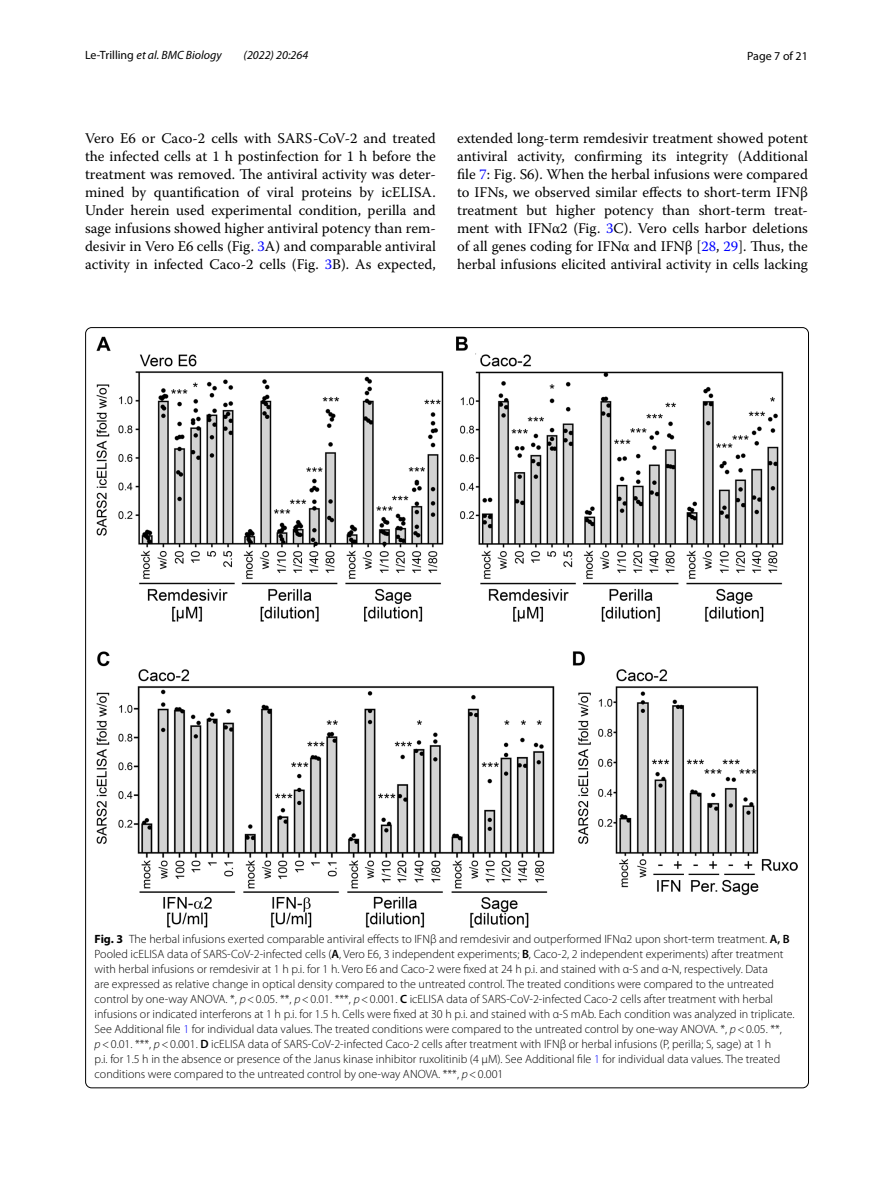
<style>
.page{position:relative;width:893px;height:1187px;background:#fff}
.page>*{position:absolute;margin:0;border:0;box-sizing:border-box;transform-origin:0 0}
.t1{font:14.7px/18px "Warnock Pro";color:#000;text-align:justify}
.t2{font:300 12px/15px "Myriad Pro";color:#000}
.t3{font:italic 12px "Myriad Pro";color:#000}
.t4{font:12px "Myriad Pro";color:#000}
.s1{font-style:normal}
.s2{color:#00f}
.s3{font-weight:700}
.s4{font-weight:600}
.s5{font-style:italic}
</style>
<div class="page">
<img style="left:97px;top:336px;width:700px;height:591px">
<p class="t3" style="left:85px;top:48px;width:138px"><span class="s1">Le‑Trilling</span> et al. BMC Biology</p>
<p class="t3" style="left:244px;top:48px;width:66px">(2022) 20:264</p>
<p class="t4" style="left:747px;top:48px;width:62px">Page 7 of 21</p>
<p class="t1" style="left:85px;top:128px;width:352px">Vero E6 or Caco-2 cells with SARS-CoV-2 and treated the infected cells at 1 h postinfection for 1 h before the treatment was removed. The antiviral activity was deter&shy;mined by quantification of viral proteins by icELISA.<br>Under herein used experimental condition, perilla and sage infusions showed higher antiviral potency than rem&shy;desivir in Vero E6 cells (Fig. <span class="s2">3</span>A) and comparable antiviral activity in infected Caco-2 cells (Fig. <span class="s2">3</span>B). As expected,</p>
<p class="t1" style="left:457px;top:128px;width:352px">extended long-term remdesivir treatment showed potent antiviral activity, confirming its integrity (Additional file <span class="s2">7</span>: Fig. S6). When the herbal infusions were compared to IFNs, we observed similar effects to short-term IFNβ treatment but higher potency than short-term treat&shy;ment with IFNα2 (Fig. <span class="s2">3</span>C). Vero cells harbor deletions of all genes coding for IFNα and IFNβ [<span class="s2">28</span>, <span class="s2">29</span>]. Thus, the herbal infusions elicited antiviral activity in cells lacking</p>
<p class="t2" style="left:95px;top:931px;width:701px"><span class="s3">Fig. 3</span> The herbal infusions exerted comparable antiviral effects to IFNβ and remdesivir and outperformed IFNα2 upon short-term treatment. <span class="s4">A, B </span>Pooled icELISA data of SARS-CoV-2-infected cells (<span class="s4">A</span>, Vero E6, 3 independent experiments; <span class="s4">B</span>, Caco-2, 2 independent experiments) after treatment with herbal infusions or remdesivir at 1 h p.i. for 1 h. Vero E6 and Caco-2 were fixed at 24 h p.i. and stained with α-S and α-N, respectively. Data<br>are expressed as relative change in optical density compared to the untreated control. The treated conditions were compared to the untreated control by one-way ANOVA. *, <span class="s5">p</span>&lt;0.05. **, <span class="s5">p</span>&lt;0.01. ***, <span class="s5">p</span>&lt;0.001. <span class="s4">C</span> icELISA data of SARS-CoV-2-infected Caco-2 cells after treatment with herbal infusions or indicated interferons at 1 h p.i. for 1.5 h. Cells were fixed at 30 h p.i. and stained with α-S mAb. Each condition was analyzed in triplicate.<br>See Additional file <span class="s2">1</span> for individual data values. The treated conditions were compared to the untreated control by one-way ANOVA. *, <span class="s5">p</span>&lt;0.05. **, <span class="s5">p</span>&lt;0.01. ***, <span class="s5">p</span>&lt;0.001. <span class="s4">D</span> icELISA data of SARS-CoV-2-infected Caco-2 cells after treatment with IFNβ or herbal infusions (P, perilla; S, sage) at 1 h<br>p.i. for 1.5 h in the absence or presence of the Janus kinase inhibitor ruxolitinib (4 µM). See Additional file <span class="s2">1</span> for individual data values. The treated conditions were compared to the untreated control by one-way ANOVA. ***, <span class="s5">p</span>&lt;0.001</p>
</div>
